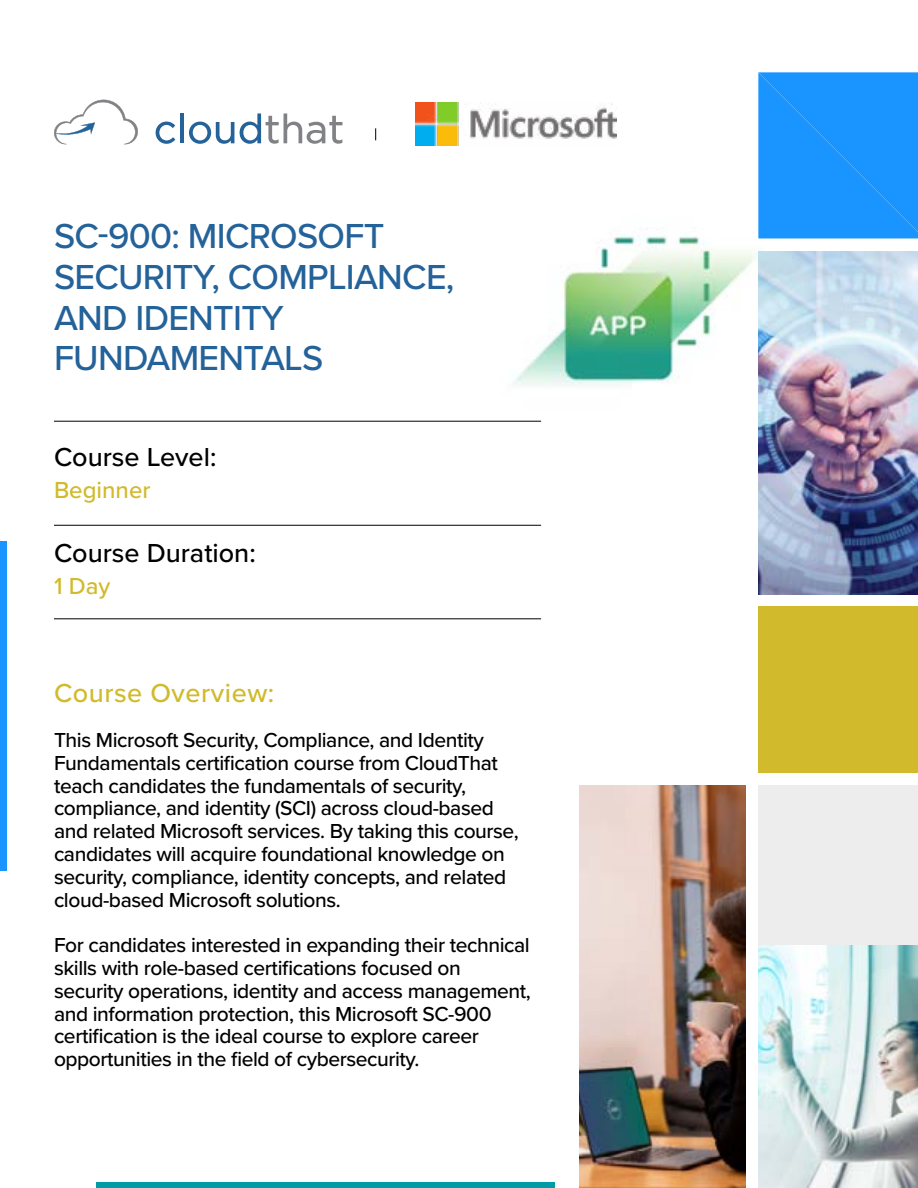
<style>
.page{position:relative;width:918px;height:1188px;background:#fff}
.page>*{position:absolute;margin:0;border:0;box-sizing:border-box;transform-origin:0 0}
.t1{font:500 36px/40.8px "Proxima Nova";letter-spacing:-.02em;color:#24629a}
.t2{font:500 27px "Proxima Nova";color:#000}
.t3{font:500 27px "Proxima Nova";letter-spacing:.02em;color:#d1ba2b}
.t4{font:500 24px "Proxima Nova";color:#d1ba2b}
.t5{font:500 21px/22.8px "Proxima Nova";letter-spacing:-.02em;color:#000}
</style>
<div class="page">
<img style="left:501px;top:234px;width:306px;height:188px">
<img style="left:580px;top:785px;width:166px;height:403px">
<img style="left:758px;top:251px;width:160px;height:343px">
<div style="left:758px;top:785px;width:160px;height:403px;background:#ededed"></div>
<img style="left:758px;top:946px;width:160px;height:242px">
<div style="left:758px;top:607px;width:160px;height:166px;background:#d1ba2b"></div>
<div style="left:758px;top:72px;width:160px;height:166px;background:#1a94ff"></div>
<div style="left:0;top:542px;width:7px;height:329px;background:#1a94ff"></div>
<div style="left:96px;top:1182px;width:459px;height:6px;background:#009ca6"></div>
<hr style="left:54px;top:421px;width:487px;height:1px;background:#000">
<hr style="left:54px;top:619px;width:487px;height:1px;background:#000">
<hr style="left:54px;top:525px;width:487px;height:1px;background:#000">
<svg style="left:54px;top:100px;width:84px;height:44px"></svg>
<svg style="left:156px;top:122px;width:19px;height:22px"></svg>
<hr style="left:180px;top:113px;width:4px;height:30px;background:#24629a">
<svg style="left:189px;top:122px;width:45px;height:22px"></svg>
<svg style="left:240px;top:113px;width:102px;height:31px"></svg>
<svg style="left:375px;top:128px;width:1px;height:12px"></svg>
<img style="left:416px;top:103px;width:201px;height:42px">
<h1 class="t1" style="left:54px;top:214px;width:402px">SC-900: MICROSOFT<br>SECURITY, COMPLIANCE,<br>AND IDENTITY<br>FUNDAMENTALS</h1>
<p class="t2" style="left:54px;top:437px;width:164px">Course Level:</p>
<p class="t4" style="left:54px;top:472px;width:98px">Beginner</p>
<p class="t2" style="left:54px;top:533px;width:203px">Course Duration:</p>
<p class="t4" style="left:54px;top:568px;width:58px">1 Day</p>
<p class="t3" style="left:54px;top:673px;width:222px">Course Overview:</p>
<p class="t5" style="left:54px;top:728px;width:466px">This Microsoft Security, Compliance, and Identity Fundamentals certification course from CloudThat teach candidates the fundamentals of security, compliance, and identity (SCI) across cloud-based and related Microsoft services. By taking this course, candidates will acquire foundational knowledge on security, compliance, identity concepts, and related cloud-based Microsoft solutions.</p>
<p class="t5" style="left:54px;top:933px;width:478px">For candidates interested in expanding their technical skills with role-based certifications focused on security operations, identity and access management, and information protection, this Microsoft SC-900 certification is the ideal course to explore career opportunities in the field of cybersecurity.</p>
</div>
